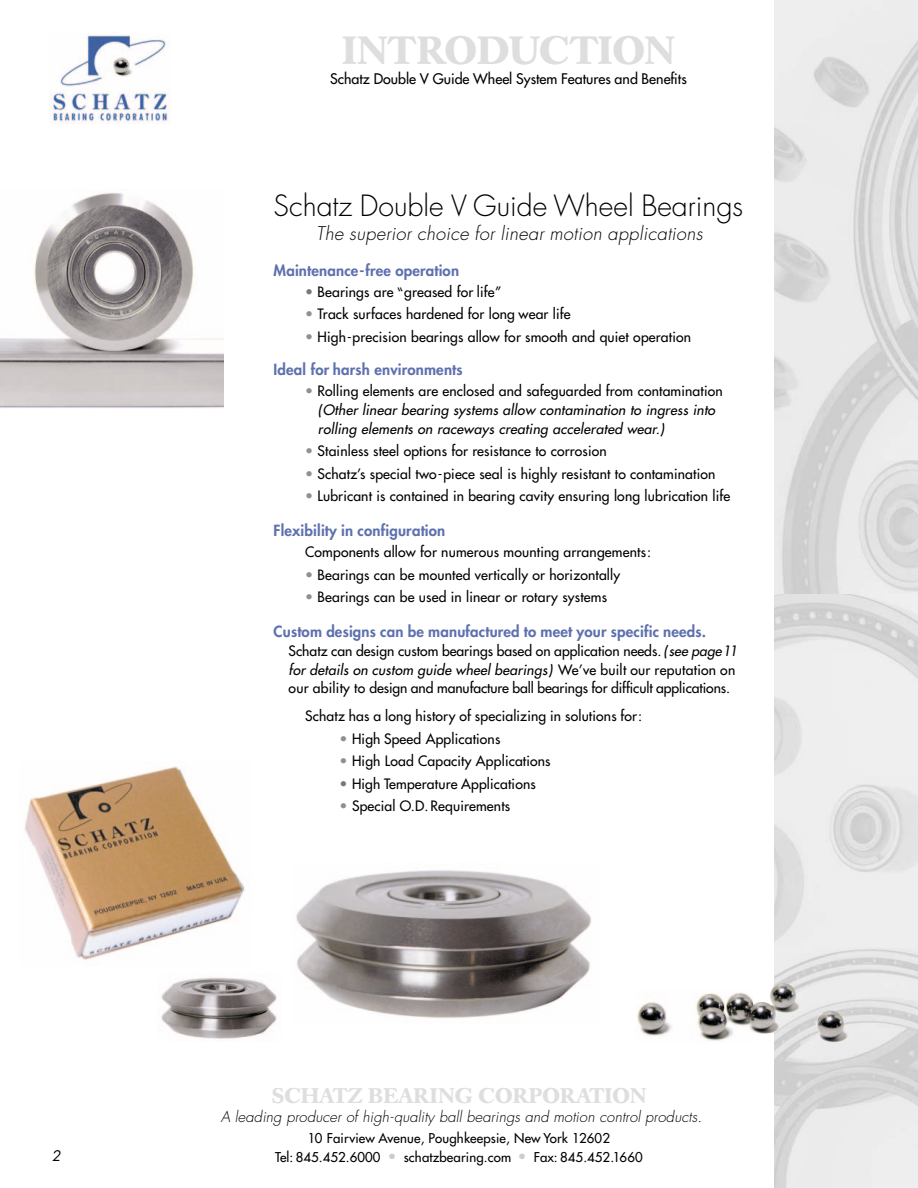
<style>
.page{position:relative;width:918px;height:1188px;background:#fff}
.page>*{position:absolute;margin:0;border:0;box-sizing:border-box;transform-origin:0 0}
.t1{font:700 39px "Caslon Book BE";color:#dedede}
.t2{font:300 28.5px "Futura";color:#000}
.t3{font:700 21px "Caslon Book BE";letter-spacing:.005em;color:#dedede}
.t4{font:italic 300 18.3px "Futura";color:#000}
.t5{font:800 15px "Futura";letter-spacing:.01em;color:#5e71ae}
.t6{font:italic 300 14.85px "Futura";color:#000}
.t7{font:14.25px "Futura";color:#000}
.t8{font:italic 14.25px "Futura";color:#000}
.t9{font:13.95px/18.8px "Futura";letter-spacing:.01em;color:#000}
.t10{font:italic 13.95px/18.8px "Futura";color:#000}
.t11{font:13.2px "Futura";letter-spacing:.01em;color:#000}
.s1{color:#787878}
.s2{color:#fff}
.s3{color:#909090}
.s4{font-style:normal;color:#909090}
.s5{font-style:normal}
.s6{font-style:italic}
.s7{font-size:15px;color:#cdcdcd}
</style>
<div class="page">
<img style="left:24px;top:766px;width:221px;height:194px">
<img style="left:0;top:192px;width:223px;height:216px">
<img style="left:52px;top:35px;width:116px;height:88px">
<div style="left:111px;top:55px;width:22px;height:24px;background:linear-gradient(to right,#fff,#fff)"></div>
<img style="left:111px;top:55px;width:22px;height:21px">
<img style="left:296px;top:870px;width:296px;height:149px">
<img style="left:161px;top:977px;width:116px;height:62px">
<img style="left:774px;top:0;width:144px;height:594px">
<svg style="left:774px;top:594px;width:144px;height:594px;background:#e5e5e5"></svg>
<img style="left:637px;top:983px;width:211px;height:60px">
<h1 class="t1" style="left:342px;top:34px;width:334px">INTRODUCTION</h1>
<p class="t7" style="left:330px;top:71px;width:358px">Schatz Double V Guide Wheel System Features and Benefits</p>
<h2 class="t2" style="left:274px;top:192px;width:471px">Schatz Double V Guide Wheel Bearings</h2>
<h3 class="t4" style="left:316px;top:224px;width:391px">The superior choice for linear motion applications</h3>
<p class="t5" style="left:274px;top:263px;width:187px">Maintenance-free operation</p>
<p class="t9" style="left:305px;top:283px;width:198px"><span class="s1">•</span> Bearings are <span class="s2">“</span>greased for life”</p>
<p class="t9" style="left:305px;top:306px;width:267px"><span class="s3">•</span> Track surfaces hardened for long wear life</p>
<p class="t9" style="left:305px;top:328px;width:387px"><span class="s3">•</span> High-precision bearings allow for smooth and quiet operation</p>
<p class="t5" style="left:274px;top:362px;width:191px">Ideal for harsh environments</p>
<p class="t10" style="left:318px;top:383px;width:407px;text-indent:-13px"><span class="s4">•</span> <span class="s5">Rolling elements are enclosed and safeguarded from contamination </span>(Other linear bearing systems allow contamination to ingress into rolling elements on raceways creating accelerated wear.)</p>
<p class="t9" style="left:305px;top:443px;width:303px"><span class="s3">•</span> Stainless steel options for resistance to corrosion</p>
<p class="t9" style="left:305px;top:465px;width:412px"><span class="s3">•</span> Schatz’s special two-piece seal is highly resistant to contamination</p>
<p class="t9" style="left:305px;top:488px;width:427px"><span class="s3">•</span> Lubricant is contained in bearing cavity ensuring long lubrication life</p>
<p class="t5" style="left:274px;top:523px;width:173px">Flexibility in configuration</p>
<p class="t9" style="left:305px;top:544px;width:347px">Components allow for numerous mounting arrangements:</p>
<p class="t9" style="left:305px;top:566px;width:317px"><span class="s3">•</span> Bearings can be mounted vertically or horizontally</p>
<p class="t9" style="left:305px;top:589px;width:303px"><span class="s3">•</span> Bearings can be used in linear or rotary systems</p>
<p class="t5" style="left:274px;top:624px;width:434px">Custom designs can be manufactured to meet your specific needs.</p>
<p class="t9" style="left:289px;top:642px;width:453px">Schatz can design custom bearings based on application needs.<span class="s6">(see page11 for details on custom guide wheel bearings)</span> We’ ve b u i l t o u r re p u ta t i o n o n our ability to design and manufacture ball bearings for difficult applications.</p>
<p class="t9" style="left:305px;top:707px;width:338px">Schatz has a long history of specializing in solutions for:</p>
<p class="t9" style="left:340px;top:730px;width:162px"><span class="s3">•</span> High Speed Applications</p>
<p class="t9" style="left:340px;top:752px;width:213px"><span class="s3">•</span> High Load Capacity Applications</p>
<p class="t9" style="left:340px;top:775px;width:198px"><span class="s1">•</span> High Temperature Applications</p>
<p class="t9" style="left:340px;top:797px;width:172px"><span class="s3">•</span> Special O.D.Requirements</p>
<h3 class="t3" style="left:272px;top:1088px;width:376px">SCHATZ BEARING CORPORATION</h3>
<p class="t6" style="left:221px;top:1110px;width:485px">A leading producer of high-quality ball bearings and motion control products.</p>
<p class="t11" style="left:308px;top:1132px;width:304px">10 Fairview Avenue, Poughkeepsie, New York 12602</p>
<p class="t8" style="left:52px;top:1149px;width:13px">2</p>
<p class="t11" style="left:275px;top:1150px;width:369px">Tel: 845.452.6000 <span class="s7">•</span> schatzbearing.com <span class="s7">•</span> Fax: 845.452.1660</p>
</div>
